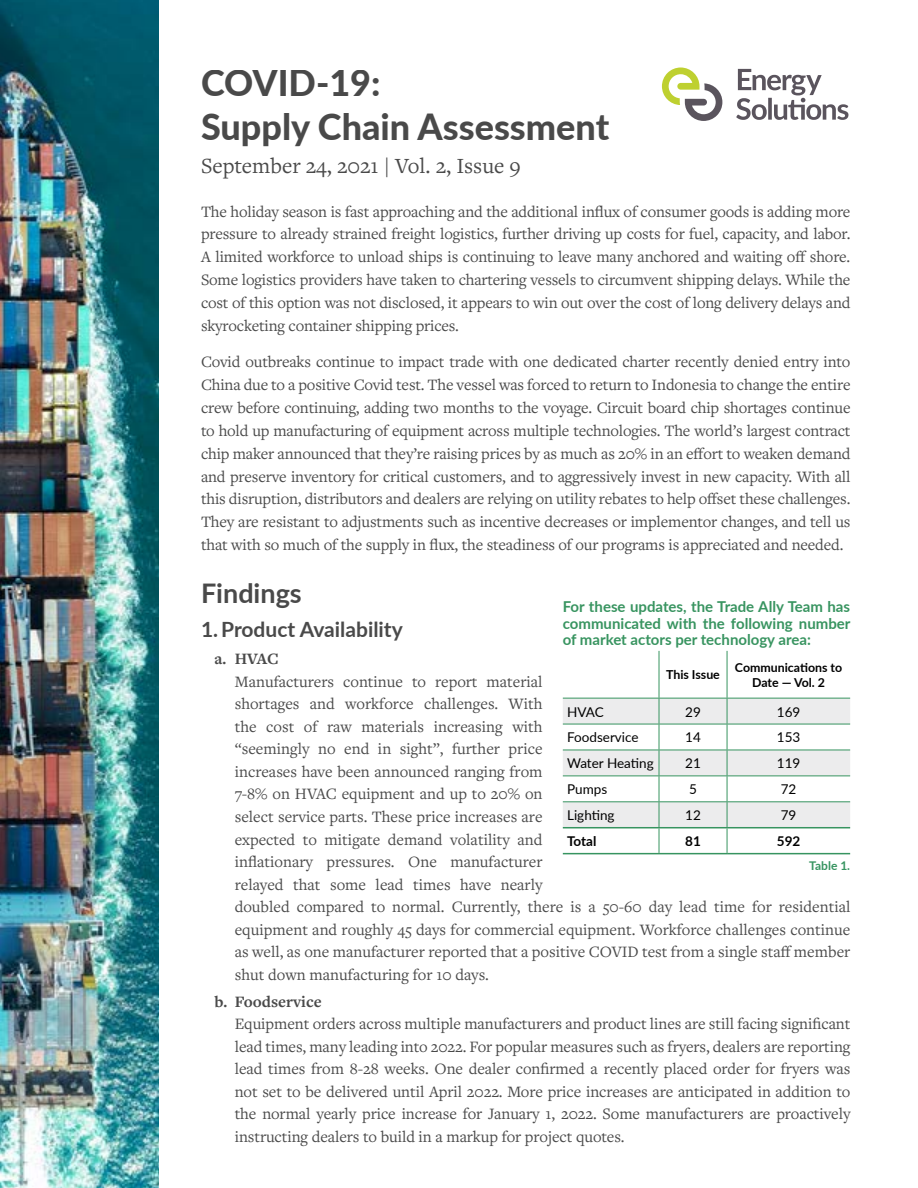
<style>
.page{position:relative;width:918px;height:1188px;background:#fff}
.page>*{position:absolute;margin:0;border:0;box-sizing:border-box;transform-origin:0 0}
.t1{font:800 36px/43.2px "Lato";color:#404040}
.t2{font:700 27px "Lato";color:#404040}
.t3{font:22.5px "Freight Text Pro";color:#404040}
.t4{font:700 21px "Lato";color:#404040}
.t5{font:16.5px/22.5px "Freight Text Pro";color:#404040;text-align:justify}
.t6{font:700 16.5px "Freight Text Pro";color:#404040}
.t7{font:700 15px/16.5px "Lato";color:#389460;text-align:justify}
.t8{font:13.5px "Lato";color:#000}
.t9{font:700 13.5px "Lato";color:#000}
.t10{font:700 12.3px/15px "Lato";color:#000;text-align:center}
.t11{font:700 12px "Lato";color:#379460}
</style>
<div class="page">
<img style="left:1px;top:0;width:158px;height:1188px">
<svg style="left:736px;top:69px;width:112px;height:51px"></svg>
<svg style="left:662px;top:68px;width:60px;height:53px"></svg>
<hr style="left:659px;top:651px;width:1px;height:47px;background:#379460">
<hr style="left:727px;top:651px;width:1px;height:47px;background:#379460">
<svg style="left:563px;top:698px;width:287px;height:155px"></svg>
<hr style="left:563px;top:827px;width:96px;height:1px;background:#379460">
<hr style="left:659px;top:827px;width:68px;height:1px;background:#379460">
<hr style="left:727px;top:827px;width:123px;height:1px;background:#379460">
<hr style="left:563px;top:853px;width:96px;height:1px;background:#379460">
<hr style="left:659px;top:853px;width:68px;height:1px;background:#379460">
<hr style="left:727px;top:853px;width:123px;height:1px;background:#379460">
<h1 class="t1" style="left:201px;top:60px;width:410px">COVID-19:<br>Supply Chain Assessment</h1>
<h3 class="t3" style="left:201px;top:151px;width:321px">September 24, 2021 | Vol. 2, Issue 9</h3>
<p class="t5" style="left:201px;top:199px;width:651px">The holiday season is fast approaching and the additional influx of consumer goods is adding more pressure to already strained freight logistics, further driving up costs for fuel, capacity, and labor.<br>A limited workforce to unload ships is continuing to leave many anchored and waiting off shore.<br>Some logistics providers have taken to chartering vessels to circumvent shipping delays. While the cost of this option was not disclosed, it appears to win out over the cost of long delivery delays and skyrocketing container shipping prices.</p>
<p class="t5" style="left:201px;top:350px;width:651px">Covid outbreaks continue to impact trade with one dedicated charter recently denied entry into China due to a positive Covid test. The vessel was forced to return to Indonesia to change the entire crew before continuing, adding two months to the voyage. Circuit board chip shortages continue to hold up manufacturing of equipment across multiple technologies. The world’s largest contract chip maker announced that they’re raising prices by as much as 20% in an effort to weaken demand and preserve inventory for critical customers, and to aggressively invest in new capacity. With all this disruption, distributors and dealers are relying on utility rebates to help offset these challenges.<br>They are resistant to adjustments such as incentive decreases or implementor changes, and tell us that with so much of the supply in flux, the steadiness of our programs is appreciated and needed.</p>
<h2 class="t2" style="left:201px;top:573px;width:102px">Findings</h2>
<p class="t4" style="left:201px;top:614px;width:203px">1.Product Availability</p>
<p class="t6" style="left:214px;top:648px;width:66px">a. HVAC</p>
<p class="t5" style="left:235px;top:670px;width:617px;text-align:left">Manufacturers continue to report material<br>shortages and workforce challenges. With<br>the cost of raw materials increasing with<br>“seemingly no end in sight”, further price<br>increases have been announced ranging from<br>7-8% on HVAC equipment and up to 20% on<br>select service parts. These price increases are<br>expected to mitigate demand volatility and<br>inflationary pressures. One manufacturer<br>relayed that some lead times have nearly<br>doubled compared to normal. Currently, there is a 50-60 day lead time for residential equipment and roughly 45 days for commercial equipment. Workforce challenges continue as well, as one manufacturer reported that a positive COVID test from a single staff member shut down manufacturing for 10 days.</p>
<p class="t6" style="left:214px;top:991px;width:109px">b. Foodservice</p>
<p class="t5" style="left:235px;top:1012px;width:617px">Equipment orders across multiple manufacturers and product lines are still facing significant lead times, many leading into 2022. For popular measures such as fryers, dealers are reporting lead times from 8-28 weeks. One dealer confirmed a recently placed order for fryers was not set to be delivered until April 2022. More price increases are anticipated in addition to the normal yearly price increase for January 1, 2022. Some manufacturers are proactively instructing dealers to build in a markup for project quotes.</p>
<p class="t7" style="left:563px;top:598px;width:289px">For these updates, the Trade Ally Team has communicated with the following number of market actors per technology area:</p>
<p class="t10" style="left:666px;top:667px;width:55px">This Issue</p>
<p class="t10" style="left:735px;top:659px;width:109px">Communications to<br>Date — Vol. 2</p>
<p class="t8" style="left:567px;top:702px;width:38px">HVAC</p>
<p class="t8" style="left:685px;top:702px;width:17px">29</p>
<p class="t8" style="left:777px;top:702px;width:25px">169</p>
<p class="t8" style="left:567px;top:728px;width:73px">Foodservice</p>
<p class="t8" style="left:685px;top:728px;width:17px">14</p>
<p class="t8" style="left:777px;top:728px;width:25px">153</p>
<p class="t8" style="left:567px;top:754px;width:88px">Water Heating</p>
<p class="t8" style="left:685px;top:754px;width:17px">21</p>
<p class="t8" style="left:777px;top:754px;width:25px">119</p>
<p class="t8" style="left:567px;top:780px;width:42px">Pumps</p>
<p class="t8" style="left:689px;top:780px;width:9px">5</p>
<p class="t8" style="left:781px;top:780px;width:17px">72</p>
<p class="t8" style="left:567px;top:806px;width:49px">Lighting</p>
<p class="t8" style="left:685px;top:806px;width:17px">12</p>
<p class="t8" style="left:781px;top:806px;width:17px">79</p>
<p class="t9" style="left:567px;top:831px;width:31px">Total</p>
<p class="t9" style="left:685px;top:831px;width:17px">81</p>
<p class="t9" style="left:777px;top:831px;width:25px">592</p>
<p class="t11" style="left:809px;top:856px;width:42px">Table 1.</p>
</div>
